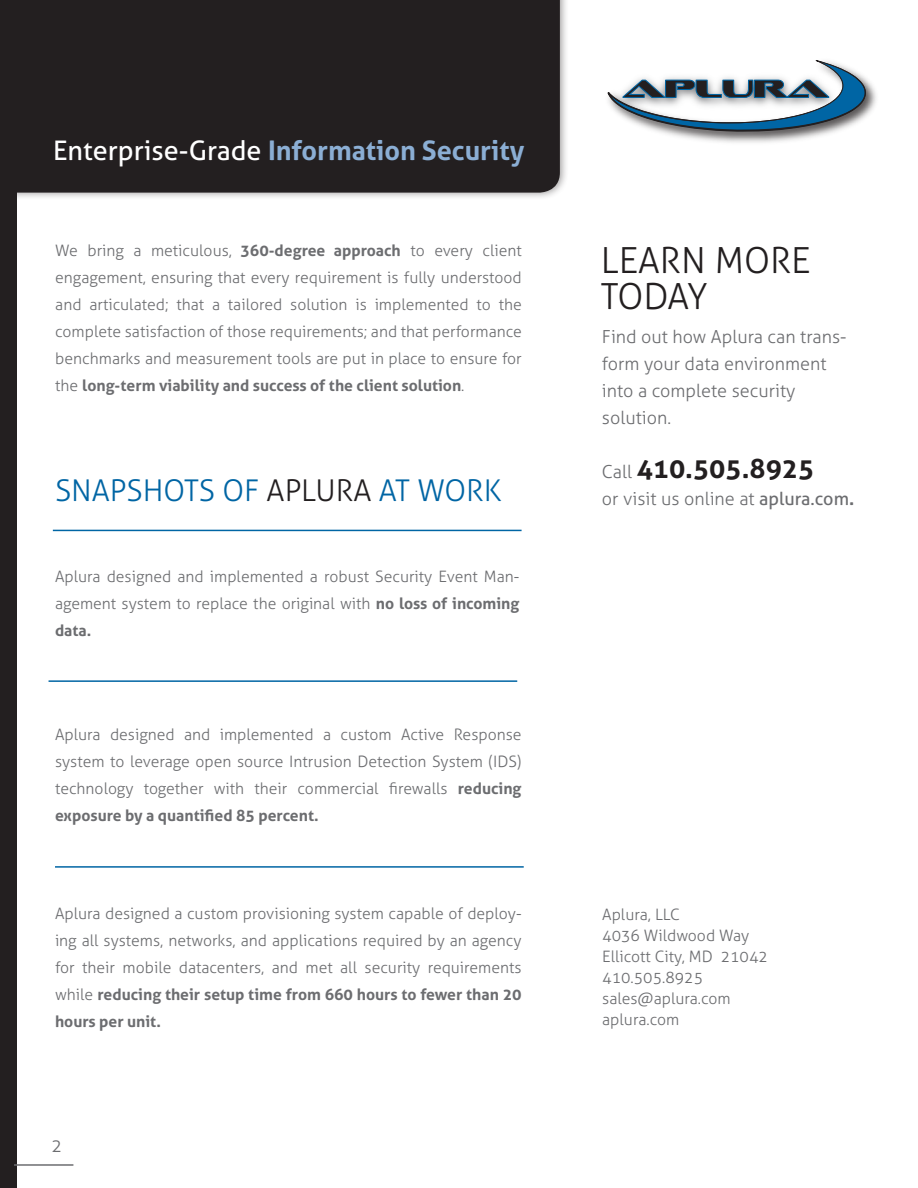
<style>
.page{position:relative;width:918px;height:1188px;background:#fff}
.page>*{position:absolute;margin:0;border:0;box-sizing:border-box;transform-origin:0 0}
.t1{font:300 36px "Aller";color:#231f20}
.t2{font:300 30px "Aller";color:#0065a4}
.t3{font:700 27px "Aller";color:#8baed4}
.t4{font:700 27px "Aller";color:#231f20}
.t5{font:300 18px/27px "Aller";color:#6c6d70}
.t6{font:300 15.75px/27px "Aller";color:#6c6d70;text-align:justify}
.s1{font-weight:400;color:#fff}
.s2{font-weight:700}
.s3{color:#231f20}
.s4{font-weight:300;font-size:18px;color:#6c6d70}
.s5{font-weight:400}
</style>
<div class="page">
<hr style="left:53px;top:530px;width:469px;height:1px;background:#0065a4">
<hr style="left:49px;top:680px;width:468px;height:2px;background:#0065a4">
<hr style="left:55px;top:866px;width:469px;height:2px;background:#0065a4">
<div style="left:0;top:0;width:16px;height:1188px;background:#231f20"></div>
<div style="left:0;top:0;width:569px;height:200px;background:#231f20;opacity:.43"></div>
<div style="left:0;top:0;width:560px;height:193px;background:#231f20"></div>
<hr style="left:14px;top:1164px;width:59px;height:2px;background:#6c6d70">
<img style="left:665px;top:79px;width:211px;height:64px">
<svg style="left:607px;top:60px;width:259px;height:73px"></svg>
<p class="t3" style="left:53px;top:134px;width:473px"><span class="s1">Enterprise-Grade</span> Information Security</p>
<p class="t6" style="left:55px;top:237px;width:468px">We bring a meticulous, <span class="s2">360-degree approach</span> to every client engagement, ensuring that every requirement is fully understood and articulated; that a tailored solution is implemented to the complete satisfaction of those requirements; and that performance benchmarks and measurement tools are put in place to ensure for the <span class="s2">long-term viability and success of the client solution</span>.</p>
<p class="t2" style="left:55px;top:472px;width:448px">SNAPSHOTS OF <span class="s3">APLURA</span> AT WORK</p>
<p class="t6" style="left:55px;top:563px;width:466px">Aplura designed and implemented a robust Security Event Man&shy;agement system to replace the original with <span class="s2">no loss of incoming data.</span></p>
<p class="t6" style="left:55px;top:721px;width:468px">Aplura designed and implemented a custom Active Response system to leverage open source Intrusion Detection System (IDS) technology together with their commercial firewalls <span class="s2">reducing exposure by a quantified 85 percent.</span></p>
<p class="t6" style="left:55px;top:900px;width:468px">Aplura designed a custom provisioning system capable of deploy&shy;ing all systems, networks, and applications required by an agency for their mobile datacenters, and met all security requirements while <span class="s2">reducing their setup time from 660 hours to fewer than 20 hours per unit.</span></p>
<p class="t5" style="left:51px;top:1132px;width:12px">2</p>
<p class="t1" style="left:601px;top:239px;width:211px">LEARN MORE</p>
<p class="t1" style="left:601px;top:275px;width:108px">TODAY</p>
<p class="t5" style="left:602px;top:323px;width:246px">Find out how Aplura can trans&shy;form your data environment into a complete security</p>
<p class="t5" style="left:602px;top:404px;width:71px">solution.</p>
<p class="t4" style="left:602px;top:452px;width:214px"><span class="s4">Call</span> 410.505.8925</p>
<p class="t5" style="left:602px;top:485px;width:254px">or visit us online at <span class="s5">aplura.com</span><span class="s2">.</span></p>
<p class="t6" style="left:602px;top:901px;width:79px">Aplura, LLC</p>
<p class="t6" style="left:602px;top:922px;width:149px">4036 Wildwood Way</p>
<p class="t6" style="left:602px;top:943px;width:167px">Ellicott City, MD 21042</p>
<p class="t6" style="left:602px;top:964px;width:102px">410.505.8925</p>
<p class="t6" style="left:602px;top:985px;width:130px">sales@aplura.com</p>
<p class="t6" style="left:602px;top:1006px;width:79px">aplura.com</p>
</div>
